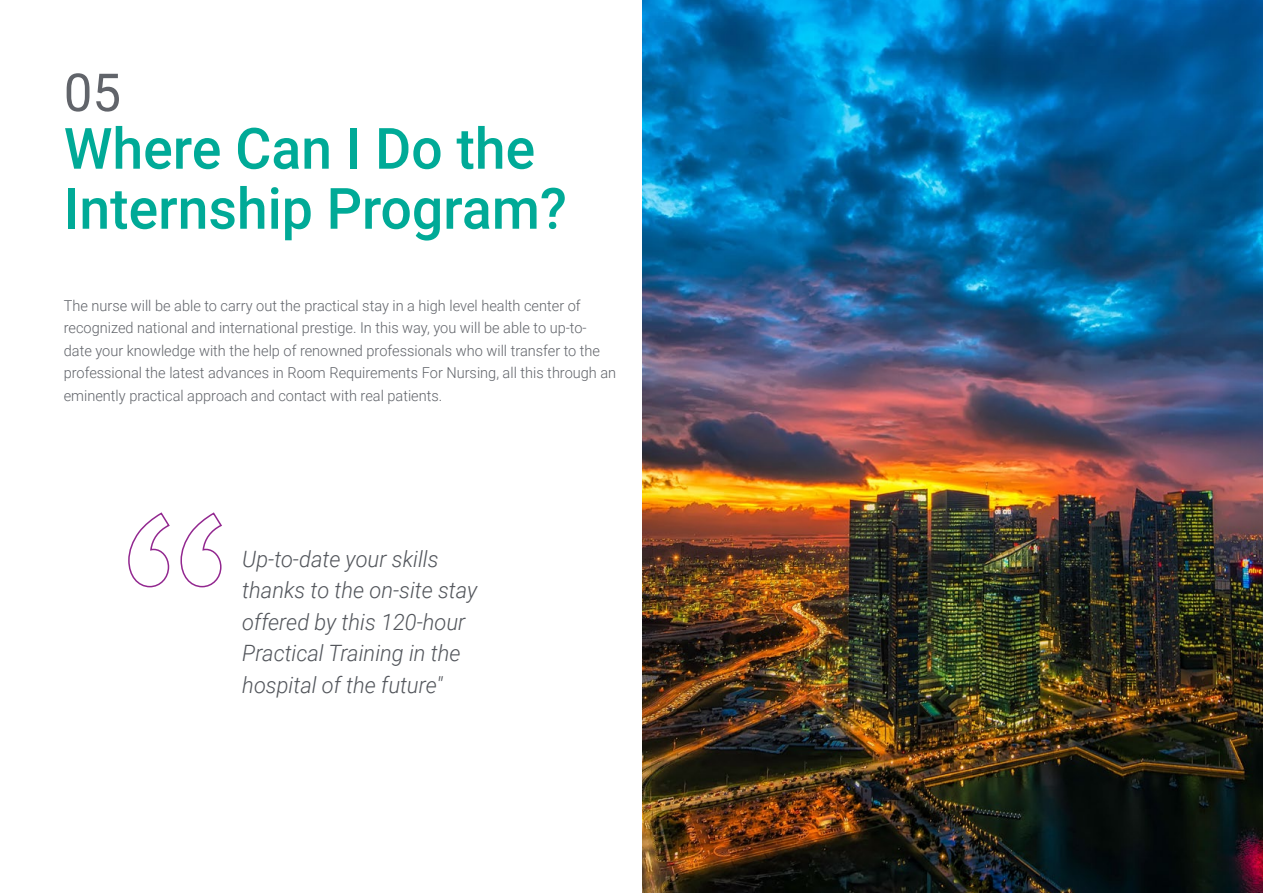
<style>
.page{position:relative;width:1263px;height:893px;background:#fff}
.page>*{position:absolute;margin:0;border:0;box-sizing:border-box;transform-origin:0 0}
.t1{font:500 57px/60px "Roboto";color:#00aa97}
.t2{font:52.5px "Roboto";color:#61646a}
.t3{font:italic 300 22.5px/31.5px "Roboto";color:#52555b}
.t4{font:300 15px/22.5px "Roboto";color:#61646a}
</style>
<div class="page">
<svg style="left:128px;top:512px;width:94px;height:76px"></svg>
<img style="left:642px;top:0;width:621px;height:893px">
<h2 class="t2" style="left:64px;top:56px;width:59px">05</h2>
<h1 class="t1" style="left:64px;top:116px;width:504px">Where Can I Do the<br>Internship Program?</h1>
<p class="t4" style="left:64px;top:293px;width:554px">The nurse will be able to carry out the practical stay in a high level health center of recognized national and international prestige. In this way, you will be able to up-to&shy;date your knowledge with the help of renowned professionals who will transfer to the professional the latest advances in Room Requirements For Nursing, all this through an eminently practical approach and contact with real patients.</p>
<h3 class="t3" style="left:242px;top:542px;width:236px">Up-to-date your skills thanks to the on-site stay offered by this 120-hour<br>Practical Training in the hospital of the future"</h3>
</div>
